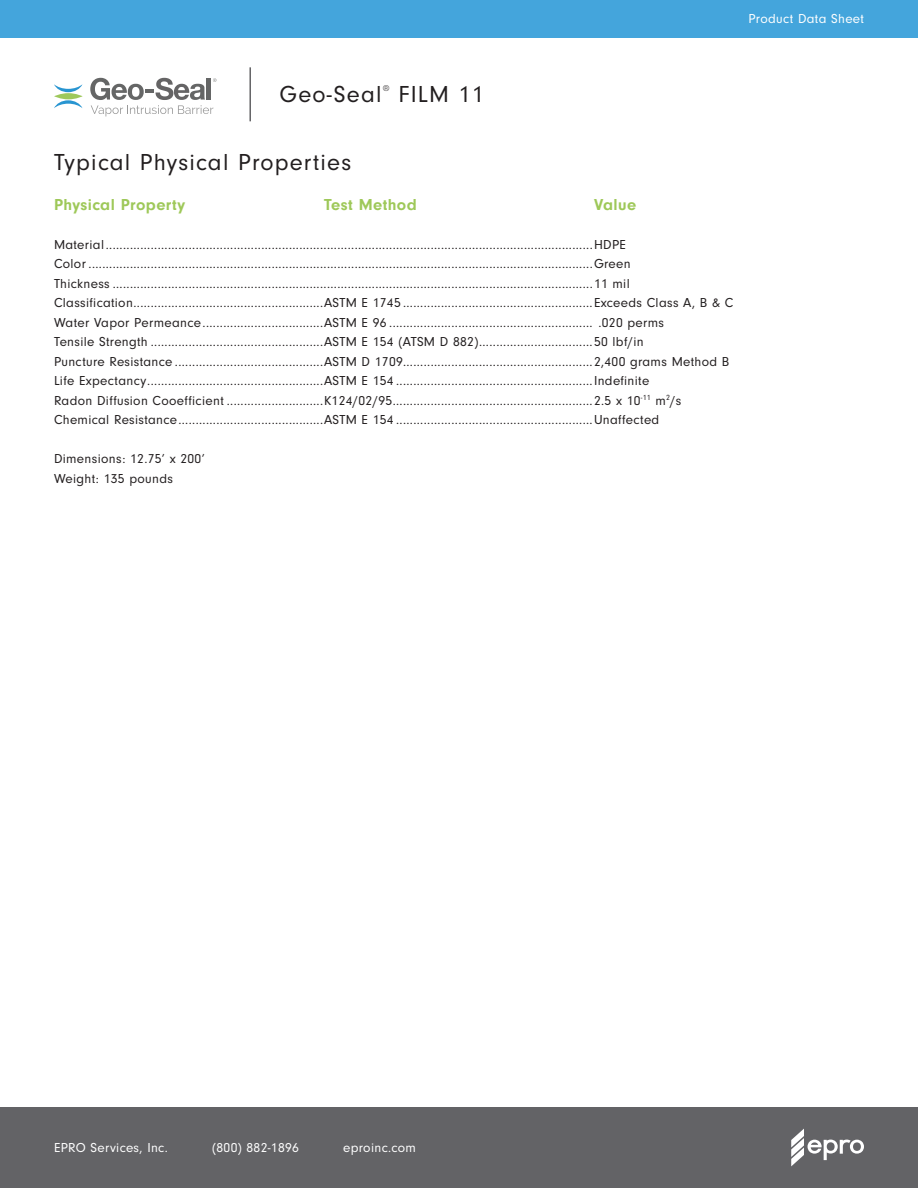
<style>
.page{position:relative;width:918px;height:1188px;background:#fff}
.page>*{position:absolute;margin:0;border:0;box-sizing:border-box;transform-origin:0 0}
.t1{font:24px "Neuzeit Gro";letter-spacing:.05em;color:#231f20}
.t2{font:700 16.5px "Neuzeit Gro";letter-spacing:.025em;color:#9ec859}
.t3{font:13.5px "Neuzeit Gro";letter-spacing:.025em;color:#231f20}
.t4{font:13.5px "Neuzeit Gro";letter-spacing:.025em;color:#fff}
.t5{font:8.7px "Neuzeit Gro";color:#231f20}
</style>
<div class="page">
<hr style="left:249px;top:67px;width:2px;height:54px;background:#636366">
<div style="left:0;top:0;width:918px;height:38px;background:#44a5dc"></div>
<div style="left:0;top:1107px;width:918px;height:81px;background:#636366"></div>
<svg style="left:791px;top:1129px;width:73px;height:37px"></svg>
<svg style="left:54px;top:84px;width:28px;height:8px"></svg>
<svg style="left:54px;top:100px;width:28px;height:8px"></svg>
<svg style="left:54px;top:93px;width:29px;height:6px"></svg>
<svg style="left:90px;top:78px;width:126px;height:38px"></svg>
<p class="t4" style="left:748px;top:11px;width:117px">Product Data Sheet</p>
<h1 class="t1" style="left:279px;top:82px;width:104px">Geo-Seal</h1>
<p class="t5" style="left:383px;top:84px;width:8px">®</p>
<h1 class="t1" style="left:399px;top:82px;width:87px">FILM 11</h1>
<p class="t1" style="left:54px;top:149px;width:299px">Typical Physical Properties</p>
<p class="t2" style="left:54px;top:195px;width:133px">Physical Property</p>
<p class="t2" style="left:324px;top:195px;width:94px">Test Method</p>
<p class="t2" style="left:594px;top:195px;width:44px">Value</p>
<p class="t3" style="left:54px;top:237px;width:573px">Material.............................................................................................................................................HDPE</p>
<p class="t3" style="left:54px;top:257px;width:578px">Color ..................................................................................................................................................Green</p>
<p class="t3" style="left:54px;top:276px;width:577px">Thickness ...........................................................................................................................................11 mil</p>
<p class="t3" style="left:54px;top:296px;width:681px">Classification.......................................................ASTM E 1745 .......................................................Exceeds Class A, B &amp; C</p>
<p class="t3" style="left:54px;top:315px;width:612px">Water Vapor Permeance...................................ASTM E 96 ........................................................... .020 perms</p>
<p class="t3" style="left:54px;top:335px;width:591px">Tensile Strength ..................................................ASTM E 154 (ATSM D 882).................................50 lbf/in</p>
<p class="t3" style="left:54px;top:354px;width:677px">Puncture Resistance ...........................................ASTM D 1709.......................................................2,400 grams Method B</p>
<p class="t3" style="left:54px;top:374px;width:597px">Life Expectancy...................................................ASTM E 154 .........................................................Indefinite</p>
<p class="t3" style="left:54px;top:393px;width:629px">Radon Diffusion Cooefficient ............................K124/02/95..........................................................2.5 x 10<sup>-11</sup> m<sup>2</sup>/s</p>
<p class="t3" style="left:54px;top:413px;width:607px">Chemical Resistance..........................................ASTM E 154 .........................................................Unaffected</p>
<p class="t3" style="left:54px;top:452px;width:152px">Dimensions: 12.75’ x 200’</p>
<p class="t3" style="left:54px;top:471px;width:121px">Weight: 135 pounds</p>
<p class="t4" style="left:54px;top:1140px;width:115px">EPRO Services, Inc.</p>
<p class="t4" style="left:212px;top:1140px;width:88px">(800) 882-1896</p>
<p class="t4" style="left:343px;top:1140px;width:74px">eproinc.com</p>
</div>
